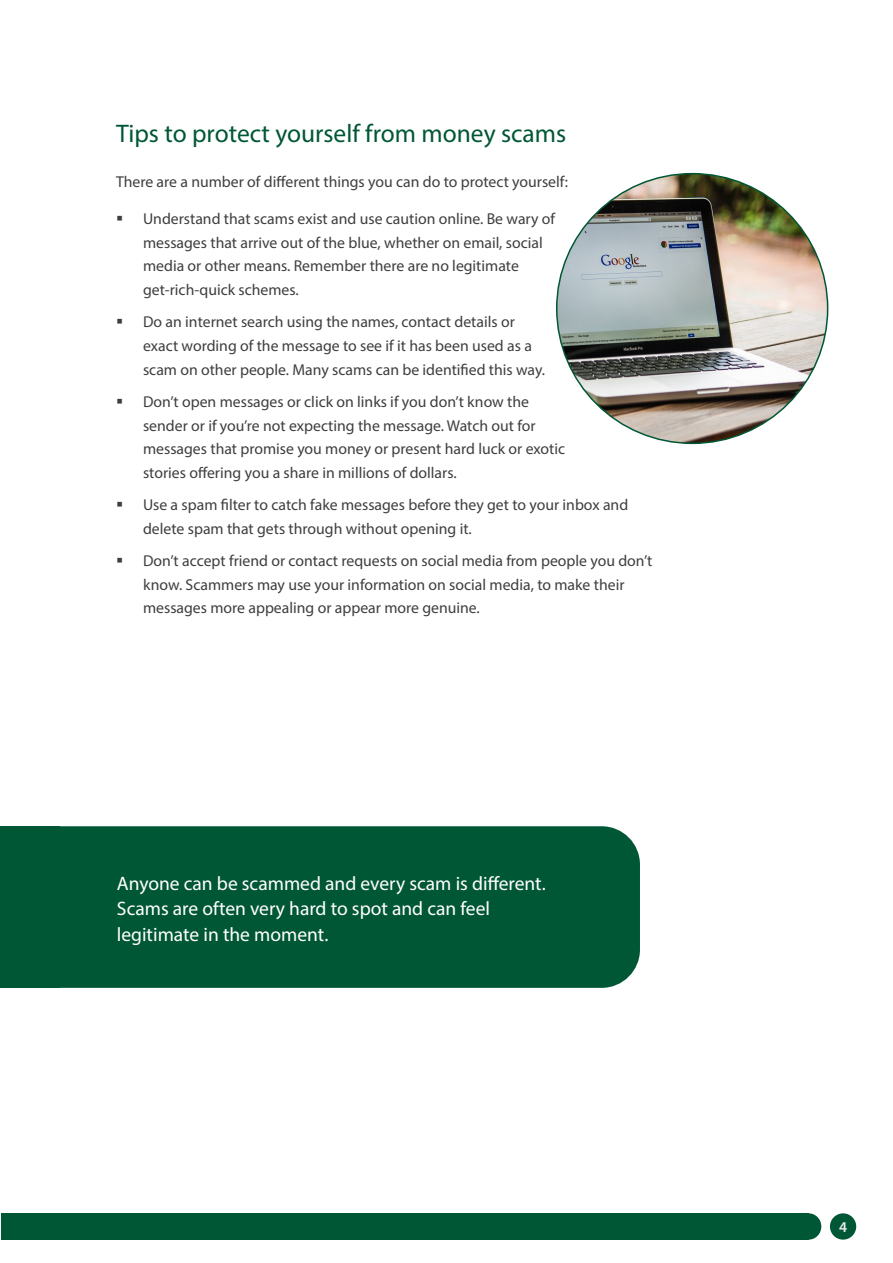
<style>
.page{position:relative;width:893px;height:1263px;background:#fff}
.page>*{position:absolute;margin:0;border:0;box-sizing:border-box;transform-origin:0 0}
.Headings{font:25.5px "Myriad Pro";color:#005735}
.t1{font:19.5px/25.5px "Myriad Pro";color:#fff}
.t2{font:15.75px/23.7px "Myriad Pro";color:#3e3e3f}
.t3{font:600 15px "Myriad Pro";color:#ebebec}
</style>
<div class="page">
<div style="left:2px;top:1213px;width:807px;height:26px;background:#005735"></div>
<div style="left:796px;top:1213px;width:25px;height:26px;background:#005735;border-radius:50%"></div>
<div style="left:830px;top:1213px;width:26px;height:26px;background:#005735;border-radius:50%"></div>
<img style="left:557px;top:174px;width:271px;height:269px">
<div style="left:14px;top:826px;width:626px;height:162px;background:#005735;border-radius:38px"></div>
<div style="left:0;top:826px;width:59px;height:162px;background:#005735"></div>
<p class="Headings" style="left:116px;top:118px;width:452px">Tips to protect yourself from money scams</p>
<p class="t2" style="left:116px;top:170px;width:454px">There are a number of different things you can do to protect yourself:</p>
<p class="t2" style="left:143px;top:206px;width:414px">Understand that scams exist and use caution online. Be wary of messages that arrive out of the blue, whether on email, social media or other means. Remember there are no legitimate get-rich-quick schemes.</p>
<p class="t2" style="left:143px;top:310px;width:404px">Do an internet search using the names, contact details or exact wording of the message to see if it has been used as a scam on other people. Many scams can be identified this way.</p>
<p class="t2" style="left:143px;top:389px;width:424px">Don’t open messages or click on links if you don’t know the sender or if you’re not expecting the message. Watch out for messages that promise you money or present hard luck or exotic stories offering you a share in millions of dollars.</p>
<p class="t2" style="left:143px;top:493px;width:487px">Use a spam filter to catch fake messages before they get to your inbox and delete spam that gets through without opening it.</p>
<p class="t2" style="left:143px;top:549px;width:511px">Don’t accept friend or contact requests on social media from people you don’t know. Scammers may use your information on social media, to make their messages more appealing or appear more genuine.</p>
<p class="t1" style="left:117px;top:870px;width:430px">Anyone can be scammed and every scam is different.<br>Scams are often very hard to spot and can feel legitimate in the moment.</p>
<p class="t3" style="left:839px;top:1217px;width:10px">4</p>
</div>
